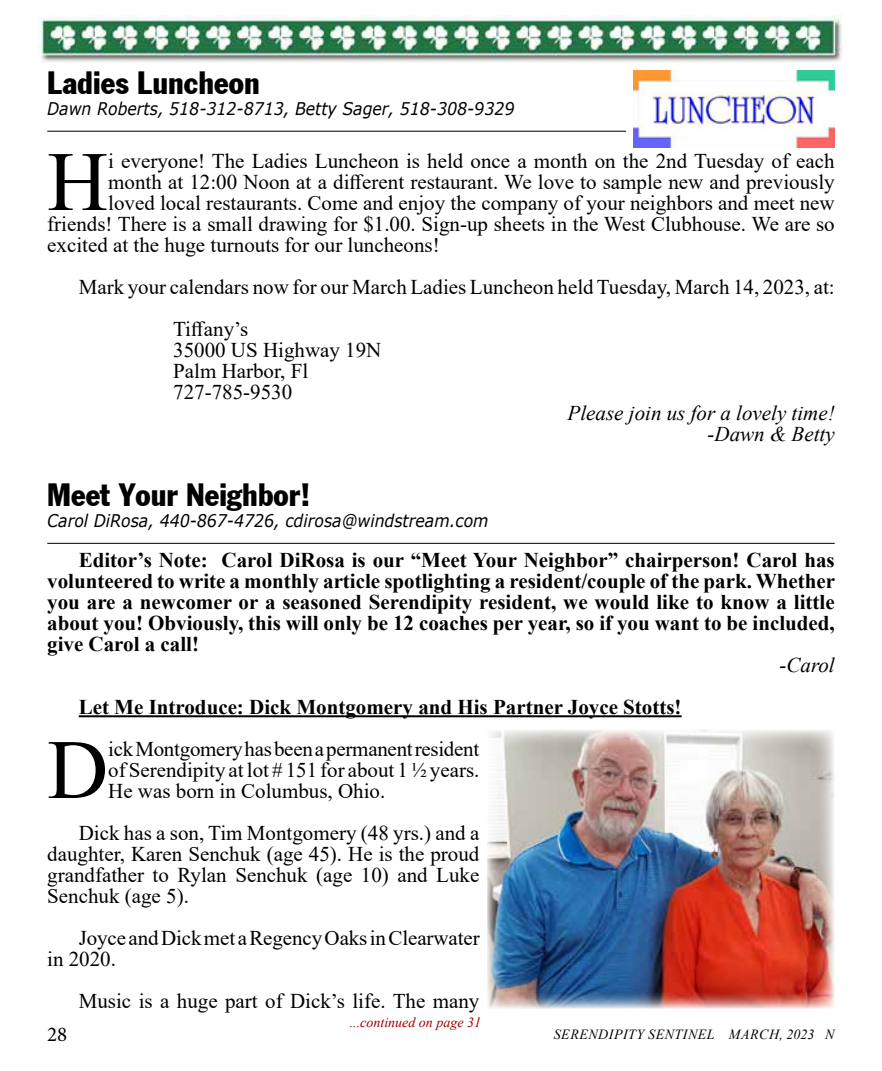
<style>
.page{position:relative;width:882px;height:1071px;background:#fff}
.page>*{position:absolute;margin:0;border:0;box-sizing:border-box;transform-origin:0 0}
.t1{font:84.35px "Times New Roman";color:#000}
.t2{font:31.5px "Franklin Gothic Condensed";color:#000}
.t3{font:21px/21px "Times New Roman";color:#000}
.t4{font:700 21px/21px "Times New Roman";color:#000;text-align:justify}
.t5{font:italic 21px/21px "Times New Roman";color:#000;text-align:right}
.t6{font:21px "Minion Pro";color:#000}
.t7{font:italic 17.5px "Verdana";color:#000;scale:.9 1}
.t8{font:italic 14px "Times New Roman";letter-spacing:.035em;color:#000}
.t9{font:italic 14px "Times New Roman";color:#9e0000}
</style>
<div class="page">
<img style="left:37px;top:16px;width:806px;height:46px">
<hr style="left:47px;top:131px;width:579px;height:1px;background:#000">
<img style="left:634px;top:71px;width:201px;height:76px">
<hr style="left:47px;top:543px;width:788px;height:1px;background:#000">
<hr style="left:79px;top:715px;width:603px;height:2px;background:#000">
<img style="left:487px;top:730px;width:347px;height:278px">
<h2 class="t2" style="left:47px;top:64px;width:214px">Ladies Luncheon</h2>
<p class="t7" style="left:47px;top:97px;width:521px">Dawn Roberts, 518-312-8713, Betty Sager, 518-308-9329</p>
<h1 class="t1" style="left:47px;top:122px;width:62px">H</h1>
<p class="t3" style="left:108px;top:150px;width:728px">i everyone! The Ladies Luncheon is held once a month on the 2nd Tuesday of each</p>
<p class="t3" style="left:108px;top:171px;width:728px">month at 12:00 Noon at a different restaurant. We love to sample new and previously</p>
<p class="t3" style="left:108px;top:192px;width:728px">loved local restaurants. Come and enjoy the company of your neighbors and meet new</p>
<p class="t3" style="left:47px;top:213px;width:789px">friends! There is a small drawing for $1.00. Sign-up sheets in the West Clubhouse. We are so</p>
<p class="t3" style="left:47px;top:234px;width:394px">excited at the huge turnouts for our luncheons!</p>
<p class="t3" style="left:173px;top:265px;width:663px;line-height:42px;text-indent:-94px">Mark your calendars now for our March Ladies Luncheon held Tuesday, March 14, 2023, at:<br>Tiffany’s</p>
<p class="t3" style="left:173px;top:339px;width:210px">35000 US Highway 19N<br>Palm Harbor, Fl<br>727-785-9530</p>
<p class="t5" style="left:568px;top:402px;width:269px">Please join us for a lovely time! -Dawn &amp; Betty</p>
<h2 class="t2" style="left:47px;top:476px;width:265px">Meet Your Neighbor!</h2>
<p class="t7" style="left:47px;top:509px;width:492px">Carol DiRosa, 440-867-4726, cdirosa@windstream.com</p>
<p class="t4" style="left:47px;top:549px;width:789px;text-indent:32px">Editor’s Note: Carol DiRosa is our “Meet Your Neighbor” chairperson! Carol has volunteered to write a monthly article spotlighting a resident/couple of the park. Whether you are a newcomer or a seasoned Serendipity resident, we would like to know a little about you! Obviously, this will only be 12 coaches per year, so if you want to be included, give Carol a call!</p>
<p class="t5" style="left:780px;top:654px;width:57px">-Carol</p>
<p class="t4" style="left:79px;top:696px;width:604px">Let Me Introduce: Dick Montgomery and His Partner Joyce Stotts!</p>
<h1 class="t1" style="left:47px;top:710px;width:62px">D</h1>
<p class="t3" style="left:108px;top:738px;width:373px;text-align:justify">ick Montgomery has been a permanent resident of Serendipity at lot # 151 for about 1 ½ years.<br>He was born in Columbus, Ohio.</p>
<p class="t3" style="left:47px;top:822px;width:434px;text-align:justify;text-indent:32px">Dick has a son, Tim Montgomery (48 yrs.) and a daughter, Karen Senchuk (age 45). He is the proud grandfather to Rylan Senchuk (age 10) and Luke Senchuk (age 5).</p>
<p class="t3" style="left:47px;top:927px;width:434px;text-indent:32px">Joyce and Dick met a Regency Oaks in Clearwater in 2020.</p>
<p class="t3" style="left:79px;top:990px;width:402px">Music is a huge part of Dick’s life. The many</p>
<p class="t9" style="left:350px;top:1013px;width:133px">...continued on page 31</p>
<p class="t6" style="left:47px;top:1021px;width:22px">28</p>
<p class="t8" style="left:554px;top:1024px;width:282px">SERENDIPITY SENTINEL MARCH, 2023 N</p>
</div>
